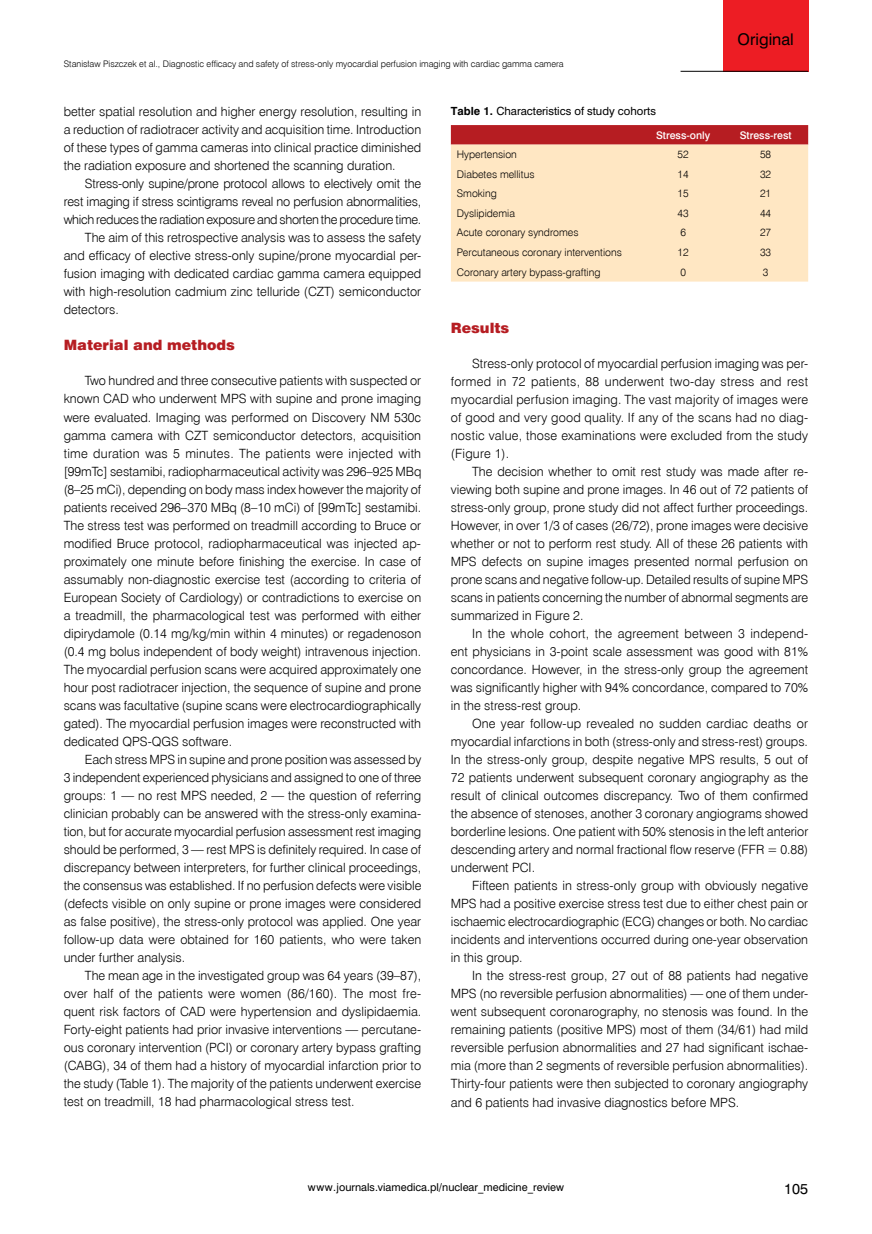
<style>
.page{position:relative;width:872px;height:1234px;background:#fff}
.page>*{position:absolute;margin:0;border:0;box-sizing:border-box;transform-origin:0 0}
.t1{font:15px "Swis 721 PL";color:#000}
.t2{font:14.25px "Swis 721 Blk EU";color:#b61d22}
.t3{font:13.5px "Swis 721 PL";color:#000}
.t4{font:12.75px/18px "Swis 721 Lt EU";color:#000;text-align:justify}
.t5{font:12.75px "Swis 721 Lt EU";letter-spacing:-.025em;color:#000}
.t6{font:10.5px "Swis 721 Lt EU";color:#000}
.t7{font:10.5px "Swis 721 PL";color:#000}
.t8{font:10.5px "Swis 721 Md EU";color:#fff}
.t9{font:10.05px "Swis 721 PL";color:#000}
.t10{font:9px "Swis 721 Lt EU";color:#000}
.s1{font-weight:700}
</style>
<div class="page">
<div style="left:723px;top:0;width:85px;height:71px;background:#ed1d24"></div>
<hr style="left:680px;top:71px;width:128px;height:1px;background:#000">
<svg style="left:451px;top:125px;width:357px;height:20px;background:#b82328"></svg>
<div style="left:451px;top:145px;width:357px;height:136px;background:#ffe7c3"></div>
<p class="t10" style="left:64px;top:58px;width:501px">Stanisław Piszczek et al., Diagnostic efficacy and safety of stress-only myocardial perfusion imaging with cardiac gamma camera</p>
<p class="t1" style="left:737px;top:29px;width:58px">Original</p>
<p class="t4" style="left:64px;top:102px;width:359px">better spatial resolution and higher energy resolution, resulting in a reduction of radiotracer activity and acquisition time. Introduction of these types of gamma cameras into clinical practice diminished the radiation exposure and shortened the scanning duration.</p>
<p class="t4" style="left:85px;top:174px;width:338px">Stress-only supine/prone protocol allows to electively omit the</p>
<p class="t4" style="left:64px;top:192px;width:359px">rest imaging if stress scintigrams reveal no perfusion abnormalities,</p>
<p class="t5" style="left:64px;top:211px;width:359px">which reduces the radiation exposure and shorten the procedure time.</p>
<p class="t4" style="left:85px;top:228px;width:338px">The aim of this retrospective analysis was to assess the safety</p>
<p class="t4" style="left:64px;top:246px;width:359px">and efficacy of elective stress-only supine/prone myocardial per-</p>
<p class="t4" style="left:64px;top:264px;width:359px">fusion imaging with dedicated cardiac gamma camera equipped</p>
<p class="t4" style="left:64px;top:282px;width:359px">with high-resolution cadmium zinc telluride (CZT) semiconductor</p>
<p class="t4" style="left:64px;top:300px;width:57px">detectors.</p>
<p class="t2" style="left:64px;top:336px;width:173px">Material and methods</p>
<p class="t4" style="left:64px;top:372px;width:359px;text-indent:21px">Two hundred and three consecutive patients with suspected or known CAD who underwent MPS with supine and prone imaging were evaluated. Imaging was performed on Discovery NM 530c gamma camera with CZT semiconductor detectors, acquisition time duration was 5 minutes. The patients were injected with [99mTc] sestamibi, radiopharmaceutical activity was 296–925 MBq (8–25 mCi), depending on body mass index however the majority of patients received 296–370 MBq (8–10 mCi) of [99mTc] sestamibi.<br>The stress test was performed on treadmill according to Bruce or modified Bruce protocol, radiopharmaceutical was injected ap&shy;proximately one minute before finishing the exercise. In case of assumably non-diagnostic exercise test (according to criteria of European Society of Cardiology) or contradictions to exercise on a treadmill, the pharmacological test was performed with either dipirydamole (0.14 mg/kg/min within 4 minutes) or regadenoson (0.4 mg bolus independent of body weight) intravenous injection.<br>The myocardial perfusion scans were acquired approximately one hour post radiotracer injection, the sequence of supine and prone scans was facultative (supine scans were electrocardiographically gated). The myocardial perfusion images were reconstructed with dedicated QPS-QGS software.</p>
<p class="t4" style="left:64px;top:750px;width:359px;text-indent:21px">Each stress MPS in supine and prone position was assessed by 3 independent experienced physicians and assigned to one of three groups: 1 — no rest MPS needed, 2 — the question of referring clinician probably can be answered with the stress-only examina&shy;tion, but for accurate myocardial perfusion assessment rest imaging should be performed, 3 — rest MPS is definitely required. In case of discrepancy between interpreters, for further clinical proceedings, the consensus was established. If no perfusion defects were visible (defects visible on only supine or prone images were considered as false positive), the stress-only protocol was applied. One year follow-up data were obtained for 160 patients, who were taken under further analysis.</p>
<p class="t4" style="left:64px;top:966px;width:359px;text-indent:21px">The mean age in the investigated group was 64 years (39–87), over half of the patients were women (86/160). The most fre&shy;quent risk factors of CAD were hypertension and dyslipidaemia.<br>Forty-eight patients had prior invasive interventions — percutane&shy;ous coronary intervention (PCI) or coronary artery bypass grafting (CABG), 34 of them had a history of myocardial infarction prior to the study (Table 1). The majority of the patients underwent exercise test on treadmill, 18 had pharmacological stress test.</p>
<p class="t7" style="left:451px;top:104px;width:207px"><span class="s1">Table 1.</span> Characteristics of study cohorts</p>
<p class="t8" style="left:656px;top:128px;width:56px">Stress-only</p>
<p class="t8" style="left:739px;top:128px;width:53px">Stress-rest</p>
<p class="t6" style="left:457px;top:148px;width:62px">Hypertension</p>
<p class="t6" style="left:677px;top:148px;width:13px">52</p>
<p class="t6" style="left:760px;top:148px;width:13px">58</p>
<p class="t6" style="left:457px;top:168px;width:79px">Diabetes mellitus</p>
<p class="t6" style="left:677px;top:168px;width:13px">14</p>
<p class="t6" style="left:760px;top:168px;width:13px">32</p>
<p class="t6" style="left:457px;top:187px;width:41px">Smoking</p>
<p class="t6" style="left:677px;top:187px;width:13px">15</p>
<p class="t6" style="left:760px;top:187px;width:13px">21</p>
<p class="t6" style="left:457px;top:207px;width:60px">Dyslipidemia</p>
<p class="t6" style="left:677px;top:207px;width:13px">43</p>
<p class="t6" style="left:760px;top:207px;width:13px">44</p>
<p class="t6" style="left:457px;top:226px;width:123px">Acute coronary syndromes</p>
<p class="t6" style="left:680px;top:226px;width:7px">6</p>
<p class="t6" style="left:760px;top:226px;width:13px">27</p>
<p class="t6" style="left:457px;top:246px;width:166px">Percutaneous coronary interventions</p>
<p class="t6" style="left:677px;top:246px;width:13px">12</p>
<p class="t6" style="left:760px;top:246px;width:13px">33</p>
<p class="t6" style="left:457px;top:265px;width:145px">Coronary artery bypass-grafting</p>
<p class="t6" style="left:680px;top:265px;width:7px">0</p>
<p class="t6" style="left:763px;top:265px;width:7px">3</p>
<p class="t2" style="left:451px;top:318px;width:60px">Results</p>
<p class="t4" style="left:451px;top:354px;width:359px;text-indent:21px">Stress-only protocol of myocardial perfusion imaging was per&shy;formed in 72 patients, 88 underwent two-day stress and rest myocardial perfusion imaging. The vast majority of images were of good and very good quality. If any of the scans had no diag&shy;nostic value, those examinations were excluded from the study (Figure 1).</p>
<p class="t4" style="left:451px;top:462px;width:359px;text-indent:21px">The decision whether to omit rest study was made after re&shy;viewing both supine and prone images. In 46 out of 72 patients of stress-only group, prone study did not affect further proceedings.<br>However, in over 1/3 of cases (26/72), prone images were decisive whether or not to perform rest study. All of these 26 patients with MPS defects on supine images presented normal perfusion on prone scans and negative follow-up. Detailed results of supine MPS scans in patients concerning the number of abnormal segments are summarized in Figure 2.</p>
<p class="t4" style="left:451px;top:624px;width:359px;text-indent:21px">In the whole cohort, the agreement between 3 independ&shy;ent physicians in 3-point scale assessment was good with 81% concordance. However, in the stress-only group the agreement was significantly higher with 94% concordance, compared to 70% in the stress-rest group.</p>
<p class="t4" style="left:451px;top:714px;width:359px;text-indent:21px">One year follow-up revealed no sudden cardiac deaths or myocardial infarctions in both (stress-only and stress-rest) groups.<br>In the stress-only group, despite negative MPS results, 5 out of 72 patients underwent subsequent coronary angiography as the result of clinical outcomes discrepancy. Two of them confirmed the absence of stenoses, another 3 coronary angiograms showed borderline lesions. One patient with 50% stenosis in the left anterior descending artery and normal fractional flow reserve (FFR = 0.88) underwent PCI.</p>
<p class="t4" style="left:451px;top:876px;width:359px;text-indent:21px">Fifteen patients in stress-only group with obviously negative MPS had a positive exercise stress test due to either chest pain or ischaemic electrocardiographic (ECG) changes or both. No cardiac incidents and interventions occurred during one-year observation in this group.</p>
<p class="t4" style="left:451px;top:966px;width:359px;text-indent:21px">In the stress-rest group, 27 out of 88 patients had negative MPS (no reversible perfusion abnormalities) — one of them under&shy;went subsequent coronarography, no stenosis was found. In the remaining patients (positive MPS) most of them (34/61) had mild reversible perfusion abnormalities and 27 had significant ischae&shy;mia (more than 2 segments of reversible perfusion abnormalities).<br>Thirty-four patients were then subjected to coronary angiography and 6 patients had invasive diagnostics before MPS.</p>
<p class="t9" style="left:308px;top:1180px;width:258px">www.journals.viamedica.pl/nuclear_medicine_review</p>
<p class="t3" style="left:784px;top:1179px;width:25px">105</p>
</div>
